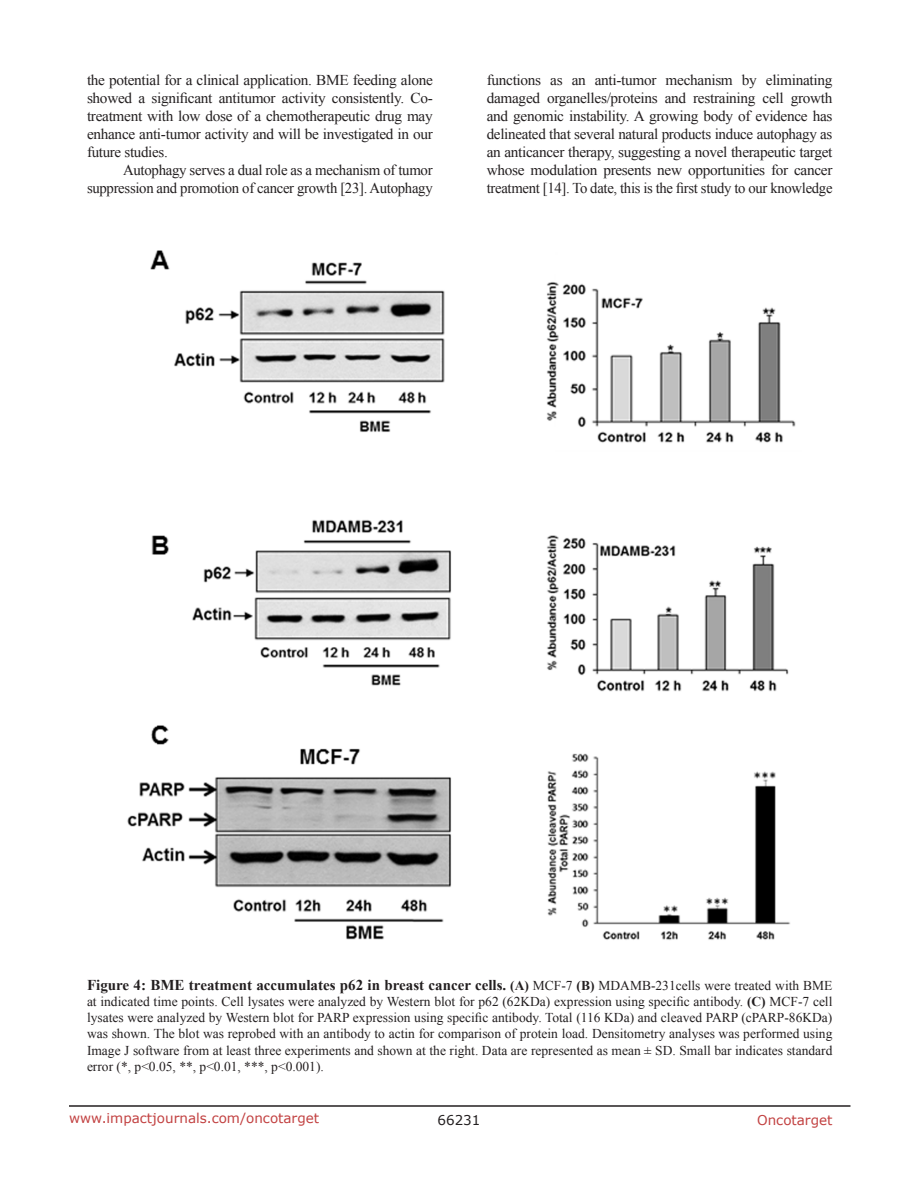
<style>
.page{position:relative;width:918px;height:1188px;background:#fff}
.page>*{position:absolute;margin:0;border:0;box-sizing:border-box;transform-origin:0 0}
.BodyText{font:15px/18px "Times New Roman";letter-spacing:-.02em;color:#231f20;text-align:justify}
.figuretext{font:700 15px "Times New Roman";color:#231f20}
.figuretext-2{font:13.5px/16.2px "Times New Roman";color:#231f20;text-align:justify}
.t1{font:13.5px "Verdana";color:#c24141}
.t2{font:13.5px "Verdana";color:#231f20}
.s1{font-size:13.5px}
.s2{font-weight:400;font-size:13.5px}
.s3{font-weight:700}
</style>
<div class="page">
<hr style="left:69px;top:1105px;width:781px;height:2px;background:#231f20">
<img style="left:127px;top:250px;width:669px;height:690px">
<p class="BodyText" style="left:87px;top:71px;width:347px">the potential for a clinical application. BME feeding alone showed a significant antitumor activity consistently. Co&shy;treatment with low dose of a chemotherapeutic drug may enhance anti-tumor activity and will be investigated in our future studies.</p>
<p class="BodyText" style="left:87px;top:161px;width:347px;text-align:right">Autophagy serves a dual role as a mechanism of tumor suppression and promotion of cancer growth [23]. Autophagy</p>
<p class="BodyText" style="left:487px;top:71px;width:347px">functions as an anti-tumor mechanism by eliminating damaged organelles/proteins and restraining cell growth and genomic instability. A growing body of evidence has delineated that several natural products induce autophagy as an anticancer therapy, suggesting a novel therapeutic target whose modulation presents new opportunities for cancer treatment [14]. To date, this is the first study to our knowledge</p>
<p class="figuretext" style="left:87px;top:974px;width:747px">Figure 4: BME treatment accumulates p62 in breast cancer cells. <span class="s1">(A)</span> <span class="s2">MCF-7</span> <span class="s1">(B)</span> <span class="s2">MDAMB-231cells were treated with BME</span></p>
<p class="figuretext-2" style="left:87px;top:993px;width:747px">at indicated time points. Cell lysates were analyzed by Western blot for p62 (62KDa) expression using specific antibody. <span class="s3">(C)</span> MCF-7 cell lysates were analyzed by Western blot for PARP expression using specific antibody. Total (116 KDa) and cleaved PARP (cPARP-86KDa) was shown. The blot was reprobed with an antibody to actin for comparison of protein load. Densitometry analyses was performed using Image J software from at least three experiments and shown at the right. Data are represented as mean ± SD. Small bar indicates standard error (*, p&lt;0.05, **, p&lt;0.01, ***, p&lt;0.001).</p>
<p class="t1" style="left:69px;top:1109px;width:252px">www.impactjournals.com/oncotarget</p>
<p class="t2" style="left:438px;top:1111px;width:44px">66231</p>
<p class="t1" style="left:757px;top:1111px;width:77px">Oncotarget</p>
</div>
